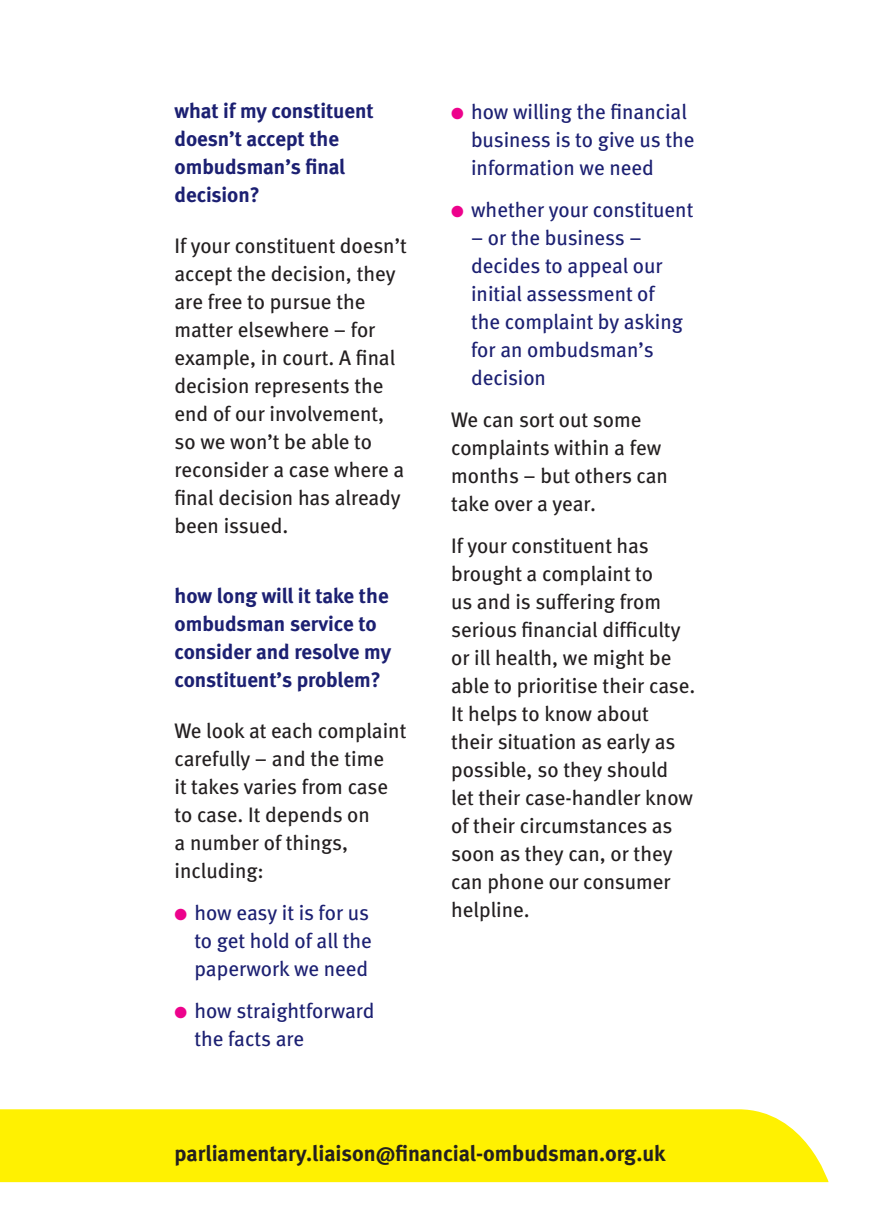
<style>
.page{position:relative;width:874px;height:1225px;background:#fff}
.page>*{position:absolute;margin:0;border:0;box-sizing:border-box;transform-origin:0 0}
.t1{font:22px "Meta Bold LF";color:#231f20}
.t2{font:21px/28px "Meta Book LF";color:#231f20}
.t3{font:21px/28px "Meta Book LF";color:#1c2072}
.t4{font:21px/28px "Meta Bold LF";color:#1c2072}
.s1{color:#ed028c}
</style>
<div class="page">
<div style="left:0;top:1109px;width:828px;height:73px;background:#fff101"></div>
<p class="t4" style="left:174px;top:97px;width:200px">what if my constituent doesn’t accept the ombudsman’s final decision?</p>
<p class="t2" style="left:174px;top:231px;width:234px">If your constituent doesn’t accept the decision, they are free to pursue the matter elsewhere – for example, in court. A final decision represents the end of our involvement, so we won’t be able to reconsider a case where a final decision has already been issued.</p>
<p class="t4" style="left:174px;top:582px;width:218px">how long will it take the ombudsman service to consider and resolve my constituent’s problem?</p>
<p class="t2" style="left:174px;top:716px;width:233px">We look at each complaint carefully – and the time<br>it takes varies from case to case. It depends on<br>a number of things, including:</p>
<p class="t3" style="left:194px;top:898px;width:179px;text-indent:-20px"><span class="s1">●</span> how easy it is for us to get hold of all the paperwork we need</p>
<p class="t3" style="left:194px;top:996px;width:182px;text-indent:-20px"><span class="s1">●</span> how straightforward the facts are</p>
<p class="t3" style="left:471px;top:97px;width:225px;text-indent:-20px"><span class="s1">●</span> how willing the financial business is to give us the information we need</p>
<p class="t3" style="left:451px;top:195px;width:243px"><span class="s1">●</span> whether your constituent</p>
<p class="t3" style="left:471px;top:223px;width:213px">– or the business – decides to appeal our initial assessment of the complaint by asking for an ombudsman’s decision</p>
<p class="t2" style="left:451px;top:405px;width:218px">We can sort out some complaints within a few months – but others can take over a year.</p>
<p class="t2" style="left:451px;top:531px;width:246px">If your constituent has brought a complaint to<br>us and is suffering from serious financial difficulty or ill health, we might be able to prioritise their case.<br>It helps to know about their situation as early as possible, so they should let their case-handler know of their circumstances as soon as they can, or they can phone our consumer helpline.</p>
<p class="t1" style="left:174px;top:1140px;width:492px">parliamentary.liaison@financial-ombudsman.org.uk</p>
</div>
